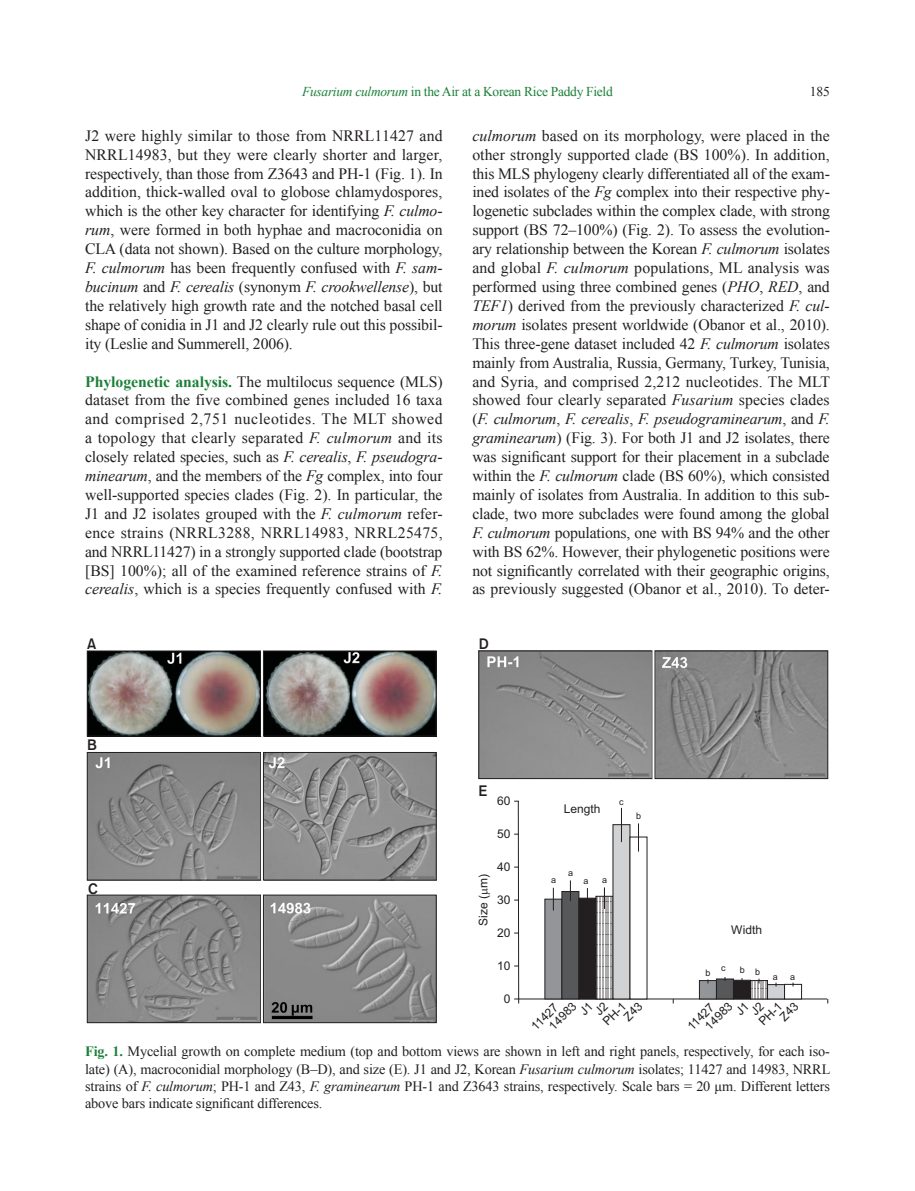
<style>
.page{position:relative;width:915px;height:1191px;background:#fff}
.page>*{position:absolute;margin:0;border:0;box-sizing:border-box;transform-origin:0 0}
.t1{font:15.75px/18.9px "Times New Roman";letter-spacing:-.005em;color:#231f20;text-align:justify}
.t2{font:15px "Gothic 725 BT Bold A";color:#231f20}
.t3{font:14.25px/17.1px "Times New Roman";letter-spacing:-.01em;color:#231f20;text-align:justify}
.t4{font:13.5px "Times New Roman";letter-spacing:-.02em;color:#1c8039}
.t5{font:13.5px "Times New Roman";color:#231f20}
.t6{font:12px/11.4px "Arial";color:#231f20}
.t7{font:9px "Arial";color:#231f20}
.s1{font-style:italic}
.s2{font-weight:700;color:#1c8039}
</style>
<div class="page">
<img style="left:656px;top:652px;width:169px;height:125px">
<svg style="left:87px;top:650px;width:176px;height:87px;background:#7d7570"></svg>
<svg style="left:87px;top:752px;width:176px;height:271px;background:#898989"></svg>
<hr style="left:261px;top:894px;width:2px;height:129px;background:#fff">
<svg style="left:263px;top:650px;width:389px;height:373px"></svg>
<div style="left:652px;top:650px;width:2px;height:129px;background:#fff;border:1px solid #fff"></div>
<div style="left:654px;top:650px;width:173px;height:129px;border:1px solid #231f20"></div>
<svg style="left:514px;top:998px;width:5px;height:5px"></svg>
<div style="left:544px;top:898px;width:18px;height:101px;background:#939598"></div>
<div style="left:561px;top:891px;width:18px;height:108px;background:#57585a;border:1px solid #231f20"></div>
<div style="left:612px;top:824px;width:18px;height:175px;background:#d1d2d4;border:1px solid #231f20"></div>
<div style="left:629px;top:836px;width:18px;height:163px;background:#fff;border:1px solid #231f20"></div>
<div style="left:698px;top:980px;width:18px;height:19px;background:#939598;border:1px solid #231f20"></div>
<div style="left:715px;top:978px;width:18px;height:21px;background:#57585a;border:1px solid #231f20"></div>
<svg style="left:732px;top:979px;width:2px;height:20px"></svg>
<div style="left:766px;top:984px;width:18px;height:15px;background:#d1d2d4;border:1px solid #231f20"></div>
<div style="left:783px;top:984px;width:18px;height:15px;background:#fff;border:1px solid #231f20"></div>
<svg style="left:552px;top:887px;width:1px;height:23px"></svg>
<hr style="left:621px;top:808px;width:1px;height:34px;background:#231f20">
<svg style="left:638px;top:823px;width:1px;height:28px"></svg>
<svg style="left:569px;top:880px;width:1px;height:13px"></svg>
<svg style="left:482px;top:888px;width:8px;height:6px"></svg>
<svg style="left:578px;top:887px;width:34px;height:129px"></svg>
<svg style="left:734px;top:978px;width:33px;height:22px"></svg>
<p class="t4" style="left:302px;top:83px;width:312px"><span class="s1">Fusarium culmorum</span> in the Air at a Korean Rice Paddy Field</p>
<p class="t1" style="left:85px;top:126px;width:359px">J2 were highly similar to those from NRRL11427 and NRRL14983, but they were clearly shorter and larger, respectively, than those from Z3643 and PH-1 (Fig. 1). In addition, thick-walled oval to globose chlamydospores, which is the other key character for identifying <span class="s1">F. culmo&shy;rum</span>, were formed in both hyphae and macroconidia on CLA (data not shown). Based on the culture morphology, <span class="s1">F. culmorum</span> has been frequently confused with <span class="s1">F. sam&shy;bucinum</span> and <span class="s1">F. cerealis</span> (synonym <span class="s1">F. crookwellense</span>), but the relatively high growth rate and the notched basal cell shape of conidia in J1 and J2 clearly rule out this possibil&shy;ity (Leslie and Summerell, 2006).</p>
<p class="t1" style="left:85px;top:371px;width:359px"><span class="s2">Phylogenetic analysis.</span> The multilocus sequence (MLS) dataset from the five combined genes included 16 taxa and comprised 2,751 nucleotides. The MLT showed a topology that clearly separated <span class="s1">F. culmorum</span> and its closely related species, such as <span class="s1">F. cerealis</span>, <span class="s1">F. pseudogra&shy;minearum</span>, and the members of the <span class="s1">Fg</span> complex, into four well-supported species clades (Fig. 2). In particular, the J1 and J2 isolates grouped with the <span class="s1">F. culmorum</span> refer&shy;ence strains (NRRL3288, NRRL14983, NRRL25475, and NRRL11427) in a strongly supported clade (bootstrap [BS] 100%); all of the examined reference strains of <span class="s1">F. cerealis</span>, which is a species frequently confused with <span class="s1">F.</span></p>
<p class="t5" style="left:809px;top:83px;width:21px">185</p>
<p class="t1" style="left:472px;top:126px;width:359px"><span class="s1">culmorum</span> based on its morphology, were placed in the other strongly supported clade (BS 100%). In addition, this MLS phylogeny clearly differentiated all of the exam&shy;ined isolates of the <span class="s1">Fg</span> complex into their respective phy&shy;logenetic subclades within the complex clade, with strong support (BS 72–100%) (Fig. 2). To assess the evolution&shy;ary relationship between the Korean <span class="s1">F. culmorum</span> isolates and global <span class="s1">F. culmorum</span> populations, ML analysis was performed using three combined genes (<span class="s1">PHO</span>, <span class="s1">RED</span>, and <span class="s1">TEF1</span>) derived from the previously characterized <span class="s1">F. cul&shy;morum</span> isolates present worldwide (Obanor et al., 2010).<br>This three-gene dataset included 42 <span class="s1">F. culmorum</span> isolates mainly from Australia, Russia, Germany, Turkey, Tunisia, and Syria, and comprised 2,212 nucleotides. The MLT showed four clearly separated <span class="s1">Fusarium</span> species clades (<span class="s1">F. culmorum</span>, <span class="s1">F. cerealis</span>, <span class="s1">F. pseudograminearum</span>, and <span class="s1">F. graminearum</span>) (Fig. 3). For both J1 and J2 isolates, there was significant support for their placement in a subclade within the <span class="s1">F. culmorum</span> clade (BS 60%), which consisted mainly of isolates from Australia. In addition to this sub&shy;clade, two more subclades were found among the global <span class="s1">F. culmorum</span> populations, one with BS 94% and the other with BS 62%. However, their phylogenetic positions were not significantly correlated with their geographic origins, as previously suggested (Obanor et al., 2010). To deter-</p>
<p class="t2" style="left:87px;top:635px;width:11px">A</p>
<p class="t2" style="left:87px;top:736px;width:11px">B</p>
<p class="t2" style="left:88px;top:879px;width:11px">C</p>
<p class="t2" style="left:478px;top:635px;width:12px">D</p>
<p class="t2" style="left:478px;top:782px;width:11px">E</p>
<p class="t6" style="left:497px;top:796px;width:15px">60</p>
<p class="t6" style="left:497px;top:829px;width:15px">50</p>
<p class="t6" style="left:497px;top:862px;width:15px">40</p>
<p class="t6" style="left:497px;top:895px;width:15px">30</p>
<p class="t6" style="left:497px;top:928px;width:15px">20</p>
<p class="t6" style="left:497px;top:961px;width:15px">10</p>
<p class="t6" style="left:478px;top:926px;width:53px;rotate:-90deg">Size ( m)</p>
<p class="t6" style="left:503px;top:994px;width:8px">0</p>
<p class="t6" style="left:563px;top:804px;width:38px">Length</p>
<p class="t7" style="left:619px;top:798px;width:6px">c</p>
<p class="t7" style="left:636px;top:812px;width:7px">b</p>
<p class="t7" style="left:551px;top:876px;width:7px">a</p>
<p class="t7" style="left:568px;top:869px;width:7px">a</p>
<p class="t7" style="left:583px;top:877px;width:7px">a</p>
<p class="t7" style="left:602px;top:876px;width:7px">a</p>
<p class="t6" style="left:547px;top:1024px;width:35px;rotate:-45deg">14983</p>
<p class="t6" style="left:614px;top:1007px;width:22px;text-indent:-18px;rotate:-45deg">PH-1<br>Z43</p>
<p class="t6" style="left:530px;top:1025px;width:34px;rotate:-45deg">11427</p>
<p class="t6" style="left:731px;top:924px;width:32px">Width</p>
<p class="t7" style="left:705px;top:969px;width:7px">b</p>
<p class="t7" style="left:721px;top:965px;width:6px">c</p>
<p class="t7" style="left:739px;top:966px;width:7px">b</p>
<p class="t7" style="left:754px;top:969px;width:7px">b</p>
<p class="t7" style="left:772px;top:973px;width:7px">a</p>
<p class="t7" style="left:789px;top:973px;width:7px">a</p>
<p class="t6" style="left:703px;top:1024px;width:35px;rotate:-45deg">14983</p>
<p class="t6" style="left:770px;top:1007px;width:22px;text-indent:-18px;rotate:-45deg">PH-1<br>Z43</p>
<p class="t6" style="left:685px;top:1025px;width:34px;rotate:-45deg">11427</p>
<p class="t3" style="left:85px;top:1043px;width:746px"><span class="s2">Fig. 1.</span> Mycelial growth on complete medium (top and bottom views are shown in left and right panels, respectively, for each iso&shy;late) (A), macroconidial morphology (B–D), and size (E). J1 and J2, Korean <span class="s1">Fusarium culmorum</span> isolates; 11427 and 14983, NRRL strains of <span class="s1">F. culmorum</span>; PH-1 and Z43, <span class="s1">F. graminearum</span> PH-1 and Z3643 strains, respectively. Scale bars = 20 μm. Different letters above bars indicate significant differences.</p>
</div>
